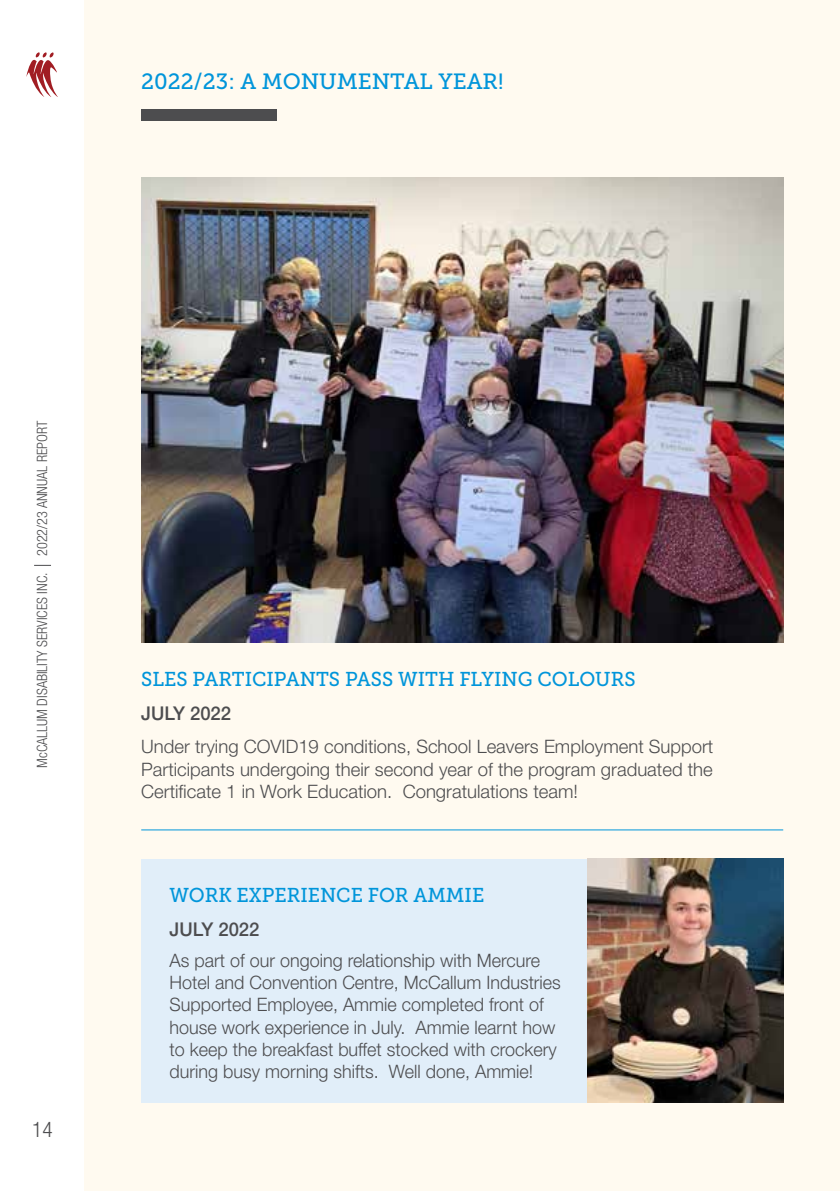
<style>
.page{position:relative;width:840px;height:1191px;background:#fff}
.page>*{position:absolute;margin:0;border:0;box-sizing:border-box;transform-origin:0 0}
.t1{font:22px "Museo Slab 500";color:#0095da}
.t2{font:300 condensed 21.2px "Helvetica Neue LT Std";color:#4d4d4f}
.t3{font:20px "Museo Slab 500";color:#0095da}
.t4{font:500 19px "Helvetica Neue LT Std";color:#4d4d4f}
.t5{font:300 18.4px/22.2px "Helvetica Neue LT Std";color:#4d4d4f}
.t6{font:300 condensed 14.2px "Helvetica Neue LT Std";color:#4d4d4f}
</style>
<div class="page">
<div style="left:84px;top:0;width:755px;height:1191px;background:#fffaf0"></div>
<svg style="left:34px;top:565px;width:17px;height:1px"></svg>
<svg style="left:26px;top:52px;width:32px;height:45px"></svg>
<div style="left:141px;top:109px;width:135px;height:12px;background:#4d4d4f"></div>
<hr style="left:141px;top:829px;width:641px;height:1px;background:#0095da">
<div style="left:141px;top:858px;width:641px;height:244px;background:#e1eef9"></div>
<img style="left:587px;top:858px;width:195px;height:244px">
<img style="left:141px;top:177px;width:641px;height:465px">
<p class="t1" style="left:141px;top:69px;width:363px">2022/23: A MONUMENTAL YEAR!</p>
<p class="t6" style="left:34px;top:768px;width:348px;rotate:-90deg">McCALLUM DISABILITY SERVICES INC. 2022/23 ANNUAL REPORT</p>
<p class="t2" style="left:32px;top:1117px;width:22px">14</p>
<p class="t3" style="left:141px;top:667px;width:495px">SLES PARTICIPANTS PASS WITH FLYING COLOURS</p>
<p class="t4" style="left:141px;top:701px;width:91px">JULY 2022</p>
<p class="t5" style="left:141px;top:735px;width:573px;text-align:justify">Under trying COVID19 conditions, School Leavers Employment Support Participants undergoing their second year of the program graduated the Certificate 1 in Work Education. Congratulations team!</p>
<p class="t3" style="left:169px;top:884px;width:316px">WORK EXPERIENCE FOR AMMIE</p>
<p class="t4" style="left:169px;top:918px;width:91px">JULY 2022</p>
<p class="t5" style="left:169px;top:949px;width:392px">As part of our ongoing relationship with Mercure Hotel and Convention Centre, McCallum Industries Supported Employee, Ammie completed front of house work experience in July. Ammie learnt how to keep the breakfast buffet stocked with crockery during busy morning shifts. Well done, Ammie!</p>
</div>
